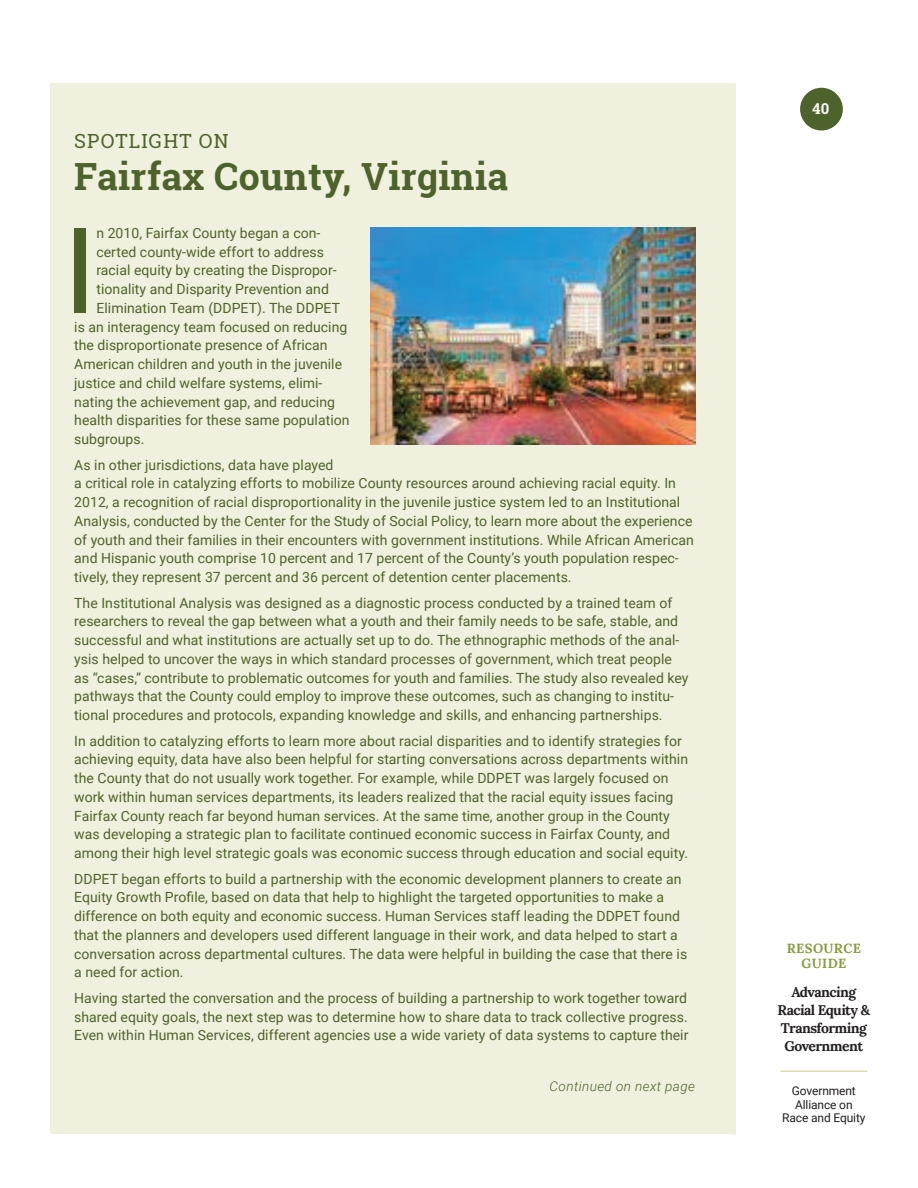
<style>
.page{position:relative;width:918px;height:1188px;background:#fff}
.page>*{position:absolute;margin:0;border:0;box-sizing:border-box;transform-origin:0 0}
.t1{font:119.55px "Roboto";color:#4e622b}
.t2{font:700 37.5px "Roboto Slab";letter-spacing:.01em;color:#4e622b}
.t3{font:19.5px "Roboto Slab";letter-spacing:.06em;color:#4e622b}
.t4{font:700 15px "Roboto Slab";color:#fff}
.t5{font:14.1px/18.8px "Roboto";letter-spacing:.005em;color:#4e622b}
.t6{font:700 13.95px/18px "Lora";letter-spacing:-.04em;color:#231f20;text-align:center}
.t7{font:italic 300 13.5px "Roboto";letter-spacing:.03em;color:#4e622b}
.t8{font:700 13.2px/15px "Lora";letter-spacing:.03em;color:#859c3d;text-align:center}
.t9{font:12px/13.5px "Roboto";letter-spacing:-.01em;color:#231f20;text-align:center}
</style>
<div class="page">
<div style="left:800px;top:88px;width:43px;height:42px;background:#4e622b;border-radius:50%"></div>
<hr style="left:780px;top:1070px;width:87px;height:2px;background:#dcdcb5">
<div style="left:50px;top:84px;width:686px;height:1050px;background:#f0f0de"></div>
<img style="left:370px;top:227px;width:325px;height:217px">
<h3 class="t3" style="left:74px;top:127px;width:156px">SPOTLIGHT ON</h3>
<h2 class="t2" style="left:74px;top:151px;width:435px">Fairfax County, Virginia</h2>
<h1 class="t1" style="left:64px;top:187px;width:34px">I</h1>
<p class="t5" style="left:96px;top:223px;width:226px">n 2010, Fairfax County began a con-</p>
<p class="t5" style="left:96px;top:242px;width:229px">certed county-wide effort to address</p>
<p class="t5" style="left:96px;top:261px;width:242px">racial equity by creating the Dispropor-</p>
<p class="t5" style="left:96px;top:279px;width:234px">tionality and Disparity Prevention and</p>
<p class="t5" style="left:96px;top:298px;width:245px">Elimination Team (DDPET). The DDPET</p>
<p class="t5" style="left:74px;top:317px;width:275px">is an interagency team focused on reducing</p>
<p class="t5" style="left:74px;top:336px;width:255px">the disproportionate presence of African</p>
<p class="t5" style="left:74px;top:354px;width:269px">American children and youth in the juvenile</p>
<p class="t5" style="left:74px;top:373px;width:250px">justice and child welfare systems, elimi-</p>
<p class="t5" style="left:74px;top:392px;width:262px">nating the achievement gap, and reducing</p>
<p class="t5" style="left:74px;top:411px;width:277px">health disparities for these same population</p>
<p class="t5" style="left:74px;top:429px;width:72px">subgroups.</p>
<p class="t5" style="left:74px;top:455px;width:621px">As in other jurisdictions, data have played<br>a critical role in catalyzing efforts to mobilize County resources around achieving racial equity. In 2012, a recognition of racial disproportionality in the juvenile justice system led to an Institutional Analysis, conducted by the Center for the Study of Social Policy, to learn more about the experience of youth and their families in their encounters with government institutions. While African American and Hispanic youth comprise 10 percent and 17 percent of the County’s youth population respec&shy;tively, they represent 37 percent and 36 percent of detention center placements.</p>
<p class="t5" style="left:74px;top:593px;width:616px">The Institutional Analysis was designed as a diagnostic process conducted by a trained team of researchers to reveal the gap between what a youth and their family needs to be safe, stable, and successful and what institutions are actually set up to do. The ethnographic methods of the anal&shy;ysis helped to uncover the ways in which standard processes of government, which treat people as “cases,” contribute to problematic outcomes for youth and families. The study also revealed key pathways that the County could employ to improve these outcomes, such as changing to institu&shy;tional procedures and protocols, expanding knowledge and skills, and enhancing partnerships.</p>
<p class="t5" style="left:74px;top:731px;width:615px">In addition to catalyzing efforts to learn more about racial disparities and to identify strategies for achieving equity, data have also been helpful for starting conversations across departments within the County that do not usually work together. For example, while DDPET was largely focused on work within human services departments, its leaders realized that the racial equity issues facing Fairfax County reach far beyond human services. At the same time, another group in the County was developing a strategic plan to facilitate continued economic success in Fairfax County, and among their high level strategic goals was economic success through education and social equity.</p>
<p class="t5" style="left:74px;top:869px;width:615px">DDPET began efforts to build a partnership with the economic development planners to create an Equity Growth Profile, based on data that help to highlight the targeted opportunities to make a difference on both equity and economic success. Human Services staff leading the DDPET found that the planners and developers used different language in their work, and data helped to start a conversation across departmental cultures. The data were helpful in building the case that there is a need for action.</p>
<p class="t5" style="left:74px;top:988px;width:616px;text-align:justify">Having started the conversation and the process of building a partnership to work together toward shared equity goals, the next step was to determine how to share data to track collective progress.<br>Even within Human Services, different agencies use a wide variety of data systems to capture their</p>
<p class="t7" style="left:550px;top:1077px;width:147px">Continued on next page</p>
<p class="t4" style="left:812px;top:98px;width:19px">40</p>
<p class="t8" style="left:787px;top:941px;width:76px">RESOURCE<br>GUIDE</p>
<p class="t6" style="left:778px;top:983px;width:94px">Advancing<br>Racial Equity &amp;<br>Transforming<br>Government</p>
<p class="t9" style="left:782px;top:1084px;width:85px">Government<br>Alliance on<br>Race and Equity</p>
</div>
